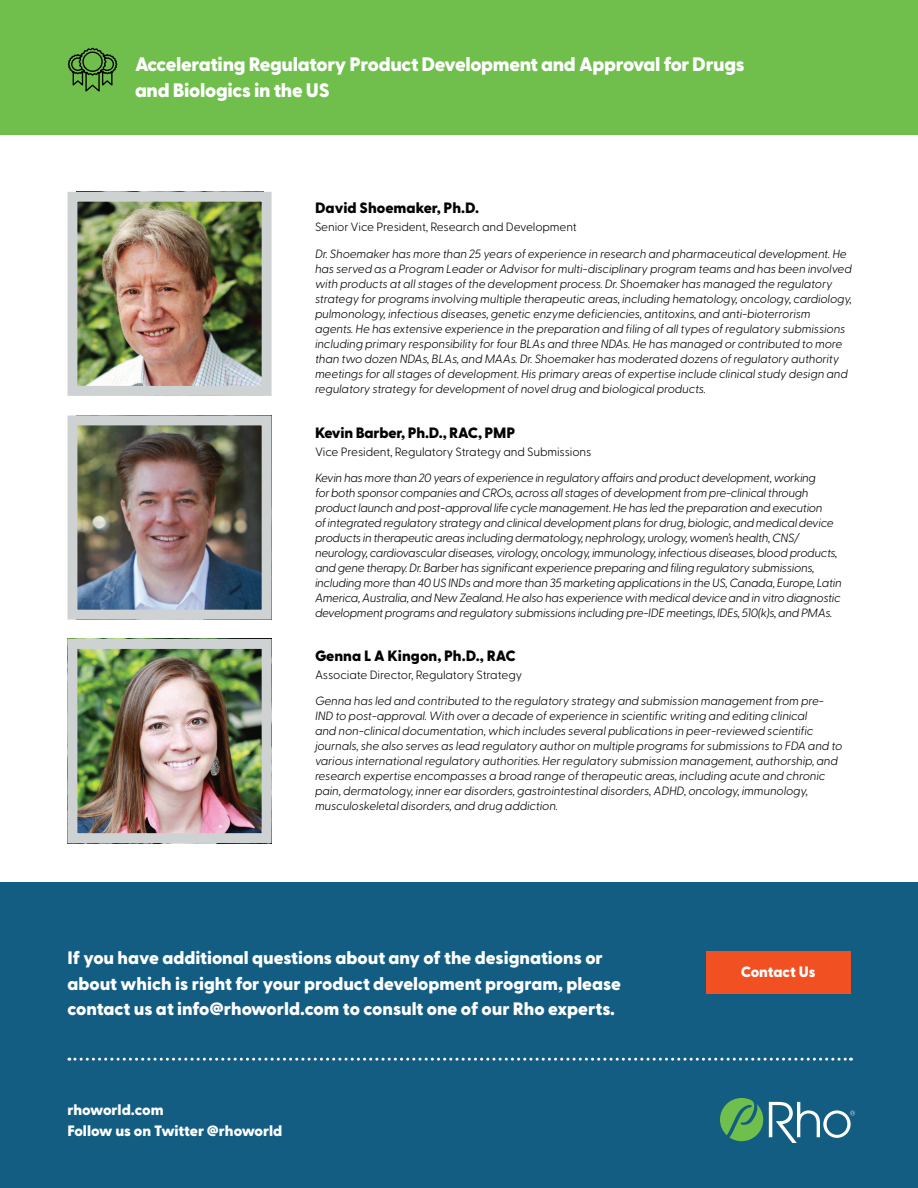
<style>
.page{position:relative;width:918px;height:1188px;background:#fff}
.page>*{position:absolute;margin:0;border:0;box-sizing:border-box;transform-origin:0 0}
.t1{font:800 19.5px/25.5px "Greycliff CF";letter-spacing:-.015em;color:#fff}
.t2{font:800 18px/25.5px "Greycliff CF";color:#fff}
.t3{font:800 15px "Greycliff CF";color:#040503}
.t4{font:800 15px/21px "Greycliff CF";color:#fff}
.t5{font:italic 300 12px/15px "Greycliff CF";letter-spacing:-.02em;color:#040503}
.t6{font:300 12px "Greycliff CF";letter-spacing:-.01em;color:#040503}
</style>
<div class="page">
<div style="left:0;top:0;width:918px;height:135px;background:#70bf4c"></div>
<svg style="left:67px;top:47px;width:51px;height:45px"></svg>
<img style="left:79px;top:203px;width:182px;height:182px">
<div style="left:68px;top:192px;width:204px;height:204px;border:10px solid #cfd2d2"></div>
<img style="left:79px;top:650px;width:182px;height:182px">
<div style="left:68px;top:639px;width:204px;height:204px;border:10px solid #cfd2d2"></div>
<img style="left:79px;top:426px;width:182px;height:183px">
<div style="left:68px;top:415px;width:204px;height:205px;border:10px solid #cfd2d2"></div>
<div style="left:0;top:883px;width:918px;height:305px;background:#135d83"></div>
<svg style="left:769px;top:1102px;width:86px;height:41px"></svg>
<svg style="left:720px;top:1098px;width:43px;height:43px"></svg>
<svg style="left:69px;top:1058px;width:782px;height:3px"></svg>
<div style="left:706px;top:952px;width:144px;height:42px;background:#f05022"></div>
<h1 class="t1" style="left:135px;top:52px;width:611px">Accelerating Regulatory Product Development and Approval for Drugs and Biologics in the US</h1>
<p class="t3" style="left:315px;top:199px;width:166px">David Shoemaker, Ph.D.</p>
<p class="t6" style="left:315px;top:220px;width:263px">Senior Vice President, Research and Development</p>
<p class="t5" style="left:315px;top:246px;width:539px">Dr. Shoemaker has more than 25 years of experience in research and pharmaceutical development. He has served as a Program Leader or Advisor for multi-disciplinary program teams and has been involved with products at all stages of the development process. Dr. Shoemaker has managed the regulatory strategy for programs involving multiple therapeutic areas, including hematology, oncology, cardiology, pulmonology, infectious diseases, genetic enzyme deficiencies, antitoxins, and anti-bioterrorism agents. He has extensive experience in the preparation and filing of all types of regulatory submissions including primary responsibility for four BLAs and three NDAs. He has managed or contributed to more than two dozen NDAs, BLAs, and MAAs. Dr. Shoemaker has moderated dozens of regulatory authority meetings for all stages of development. His primary areas of expertise include clinical study design and regulatory strategy for development of novel drug and biological products.</p>
<p class="t3" style="left:315px;top:424px;width:202px">Kevin Barber, Ph.D., RAC, PMP</p>
<p class="t6" style="left:315px;top:445px;width:278px">Vice President, Regulatory Strategy and Submissions</p>
<p class="t5" style="left:315px;top:471px;width:528px">Kevin has more than 20 years of experience in regulatory affairs and product development, working<br>for both sponsor companies and CROs, across all stages of development from pre-clinical through product launch and post-approval life cycle management. He has led the preparation and execution<br>of integrated regulatory strategy and clinical development plans for drug, biologic, and medical device products in therapeutic areas including dermatology, nephrology, urology, women’s health, CNS/ neurology, cardiovascular diseases, virology, oncology, immunology, infectious diseases, blood products, and gene therapy. Dr. Barber has significant experience preparing and filing regulatory submissions, including more than 40 US INDs and more than 35 marketing applications in the US, Canada, Europe, Latin America, Australia, and New Zealand. He also has experience with medical device and in vitro diagnostic development programs and regulatory submissions including pre-IDE meetings, IDEs, 510(k)s, and PMAs.</p>
<p class="t3" style="left:315px;top:647px;width:202px">Genna L A Kingon, Ph.D., RAC</p>
<p class="t6" style="left:315px;top:668px;width:209px">Associate Director, Regulatory Strategy</p>
<p class="t5" style="left:315px;top:694px;width:529px">Genna has led and contributed to the regulatory strategy and submission management from pre-IND to post-approval. With over a decade of experience in scientific writing and editing clinical<br>and non-clinical documentation, which includes several publications in peer-reviewed scientific journals, she also serves as lead regulatory author on multiple programs for submissions to FDA and to various international regulatory authorities. Her regulatory submission management, authorship, and research expertise encompasses a broad range of therapeutic areas, including acute and chronic pain, dermatology, inner ear disorders, gastrointestinal disorders, ADHD, oncology, immunology, musculoskeletal disorders, and drug addiction.</p>
<h2 class="t2" style="left:68px;top:946px;width:555px">If you have additional questions about any of the designations or about which is right for your product development program, please contact us at info@rhoworld.com to consult one of our Rho experts.</h2>
<p class="t4" style="left:67px;top:1100px;width:217px">rhoworld.com<br>Follow us on Twitter @rhoworld</p>
<p class="t4" style="left:741px;top:962px;width:76px">Contact Us</p>
</div>
